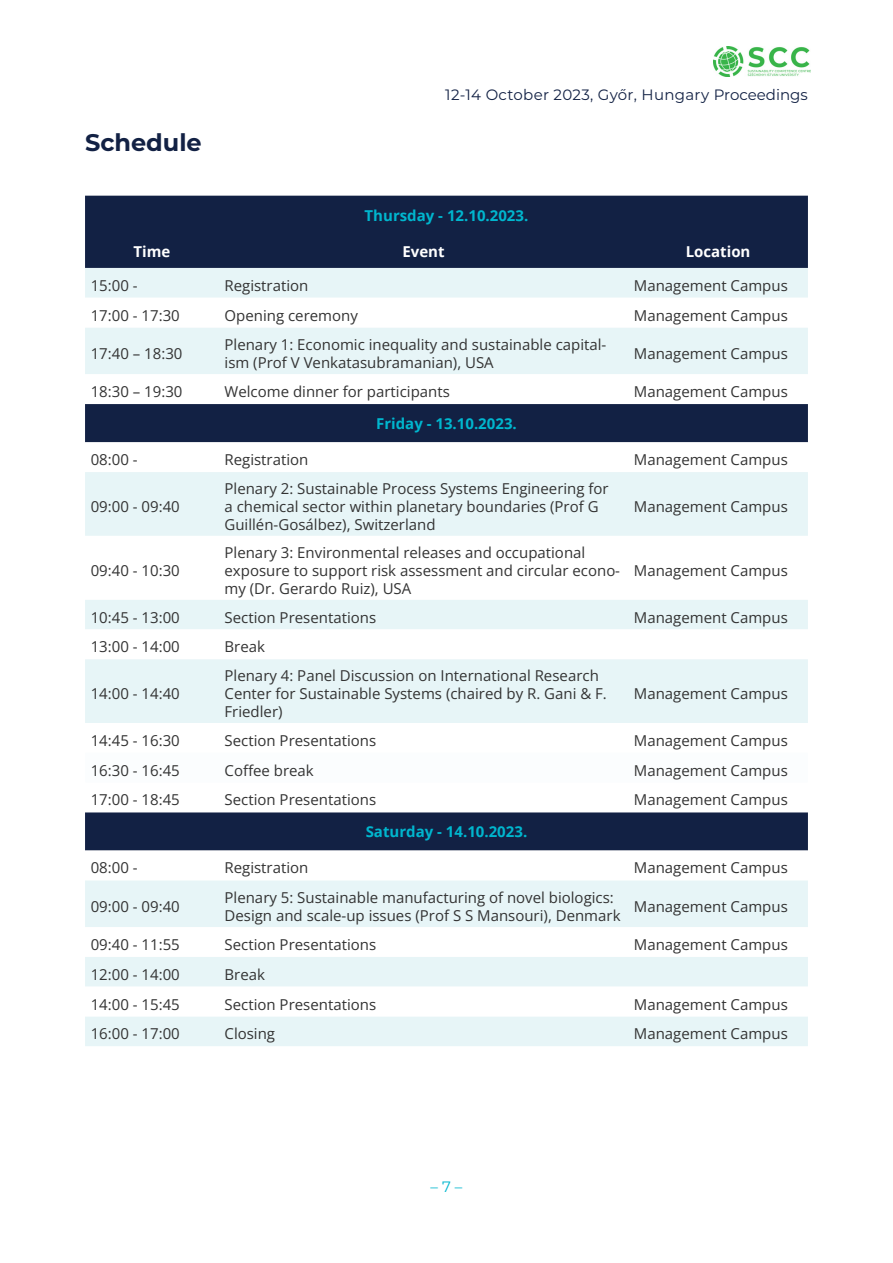
<style>
.page{position:relative;width:893px;height:1263px;background:#fff}
.page>*{position:absolute;margin:0;border:0;box-sizing:border-box;transform-origin:0 0}
.t1{font:700 24px "Montserrat";color:#122144}
.t2{font:15px/18px "Open Sans";color:#333}
.t3{font:700 15px "Open Sans";color:#00b6ce}
.t4{font:15px "Montserrat";letter-spacing:.02em;color:#122144}
.t5{font:700 15px "Open Sans";color:#fff}
.t6{font:15px "Montserrat";color:#00b6ce}
</style>
<div class="page">
<img style="left:713px;top:47px;width:98px;height:30px">
<div style="left:85px;top:196px;width:723px;height:72px;background:#122144"></div>
<div style="left:85px;top:268px;width:723px;height:778px;background:#e7f5f7"></div>
<svg style="left:85px;top:298px;width:723px;height:718px"></svg>
<svg style="left:85px;top:753px;width:723px;height:29px"></svg>
<h1 class="t1" style="left:85px;top:125px;width:118px">Schedule</h1>
<p class="t4" style="left:445px;top:85px;width:364px">12-14 October 2023, Győr, Hungary Proceedings</p>
<p class="t3" style="left:365px;top:204px;width:165px">Thursday - 12.10.2023.</p>
<p class="t5" style="left:134px;top:241px;width:38px">Time</p>
<p class="t5" style="left:402px;top:241px;width:44px">Event</p>
<p class="t5" style="left:686px;top:241px;width:66px">Location</p>
<p class="t2" style="left:91px;top:276px;width:48px">15:00 -</p>
<p class="t2" style="left:225px;top:276px;width:85px">Registration</p>
<p class="t2" style="left:634px;top:276px;width:155px">Management Campus</p>
<p class="t2" style="left:91px;top:306px;width:91px">17:00 - 17:30</p>
<p class="t2" style="left:225px;top:306px;width:135px">Opening ceremony</p>
<p class="t2" style="left:634px;top:306px;width:155px">Management Campus</p>
<p class="t2" style="left:91px;top:344px;width:93px">17:40 – 18:30</p>
<p class="t2" style="left:225px;top:335px;width:383px">Plenary 1: Economic inequality and sustainable capital&shy;ism (Prof V Venkatasubramanian), USA</p>
<p class="t2" style="left:634px;top:344px;width:155px">Management Campus</p>
<p class="t2" style="left:91px;top:382px;width:93px">18:30 – 19:30</p>
<p class="t2" style="left:225px;top:382px;width:227px">Welcome dinner for participants</p>
<p class="t2" style="left:634px;top:382px;width:155px">Management Campus</p>
<p class="t3" style="left:376px;top:413px;width:142px">Friday - 13.10.2023.</p>
<p class="t2" style="left:91px;top:450px;width:48px">08:00 -</p>
<p class="t2" style="left:225px;top:450px;width:85px">Registration</p>
<p class="t2" style="left:634px;top:450px;width:155px">Management Campus</p>
<p class="t2" style="left:91px;top:497px;width:91px">09:00 - 09:40</p>
<p class="t2" style="left:225px;top:479px;width:386px">Plenary 2: Sustainable Process Systems Engineering for a chemical sector within planetary boundaries (Prof G<br>Guillén-Gosálbez), Switzerland</p>
<p class="t2" style="left:634px;top:497px;width:155px">Management Campus</p>
<p class="t2" style="left:91px;top:561px;width:91px">09:40 - 10:30</p>
<p class="t2" style="left:225px;top:543px;width:397px">Plenary 3: Environmental releases and occupational exposure to support risk assessment and circular econo&shy;my (Dr. Gerardo Ruiz), USA</p>
<p class="t2" style="left:634px;top:561px;width:155px">Management Campus</p>
<p class="t2" style="left:91px;top:608px;width:91px">10:45 - 13:00</p>
<p class="t2" style="left:225px;top:608px;width:153px">Section Presentations</p>
<p class="t2" style="left:634px;top:608px;width:155px">Management Campus</p>
<p class="t2" style="left:91px;top:637px;width:91px">13:00 - 14:00</p>
<p class="t2" style="left:225px;top:637px;width:42px">Break</p>
<p class="t2" style="left:91px;top:684px;width:91px">14:00 - 14:40</p>
<p class="t2" style="left:225px;top:666px;width:384px">Plenary 4: Panel Discussion on International Research<br>Center for Sustainable Systems (chaired by R. Gani &amp; F.<br>Friedler)</p>
<p class="t2" style="left:634px;top:684px;width:155px">Management Campus</p>
<p class="t2" style="left:91px;top:731px;width:91px">14:45 - 16:30</p>
<p class="t2" style="left:225px;top:731px;width:153px">Section Presentations</p>
<p class="t2" style="left:634px;top:731px;width:155px">Management Campus</p>
<p class="t2" style="left:91px;top:761px;width:91px">16:30 - 16:45</p>
<p class="t2" style="left:225px;top:761px;width:91px">Coffee break</p>
<p class="t2" style="left:634px;top:761px;width:155px">Management Campus</p>
<p class="t2" style="left:91px;top:790px;width:91px">17:00 - 18:45</p>
<p class="t2" style="left:225px;top:790px;width:153px">Section Presentations</p>
<p class="t2" style="left:634px;top:790px;width:155px">Management Campus</p>
<p class="t3" style="left:366px;top:821px;width:163px">Saturday - 14.10.2023.</p>
<p class="t2" style="left:91px;top:859px;width:48px">08:00 -</p>
<p class="t2" style="left:225px;top:859px;width:85px">Registration</p>
<p class="t2" style="left:634px;top:859px;width:155px">Management Campus</p>
<p class="t2" style="left:91px;top:897px;width:91px">09:00 - 09:40</p>
<p class="t2" style="left:225px;top:888px;width:397px">Plenary 5: Sustainable manufacturing of novel biologics:<br>Design and scale-up issues (Prof S S Mansouri), Denmark</p>
<p class="t2" style="left:634px;top:897px;width:155px">Management Campus</p>
<p class="t2" style="left:91px;top:935px;width:91px">09:40 - 11:55</p>
<p class="t2" style="left:225px;top:935px;width:153px">Section Presentations</p>
<p class="t2" style="left:634px;top:935px;width:155px">Management Campus</p>
<p class="t2" style="left:91px;top:965px;width:91px">12:00 - 14:00</p>
<p class="t2" style="left:225px;top:965px;width:42px">Break</p>
<p class="t2" style="left:91px;top:995px;width:91px">14:00 - 15:45</p>
<p class="t2" style="left:225px;top:995px;width:153px">Section Presentations</p>
<p class="t2" style="left:634px;top:995px;width:155px">Management Campus</p>
<p class="t2" style="left:91px;top:1024px;width:91px">16:00 - 17:00</p>
<p class="t2" style="left:225px;top:1024px;width:52px">Closing</p>
<p class="t2" style="left:634px;top:1024px;width:155px">Management Campus</p>
<p class="t6" style="left:431px;top:1177px;width:33px">– 7 –</p>
</div>
